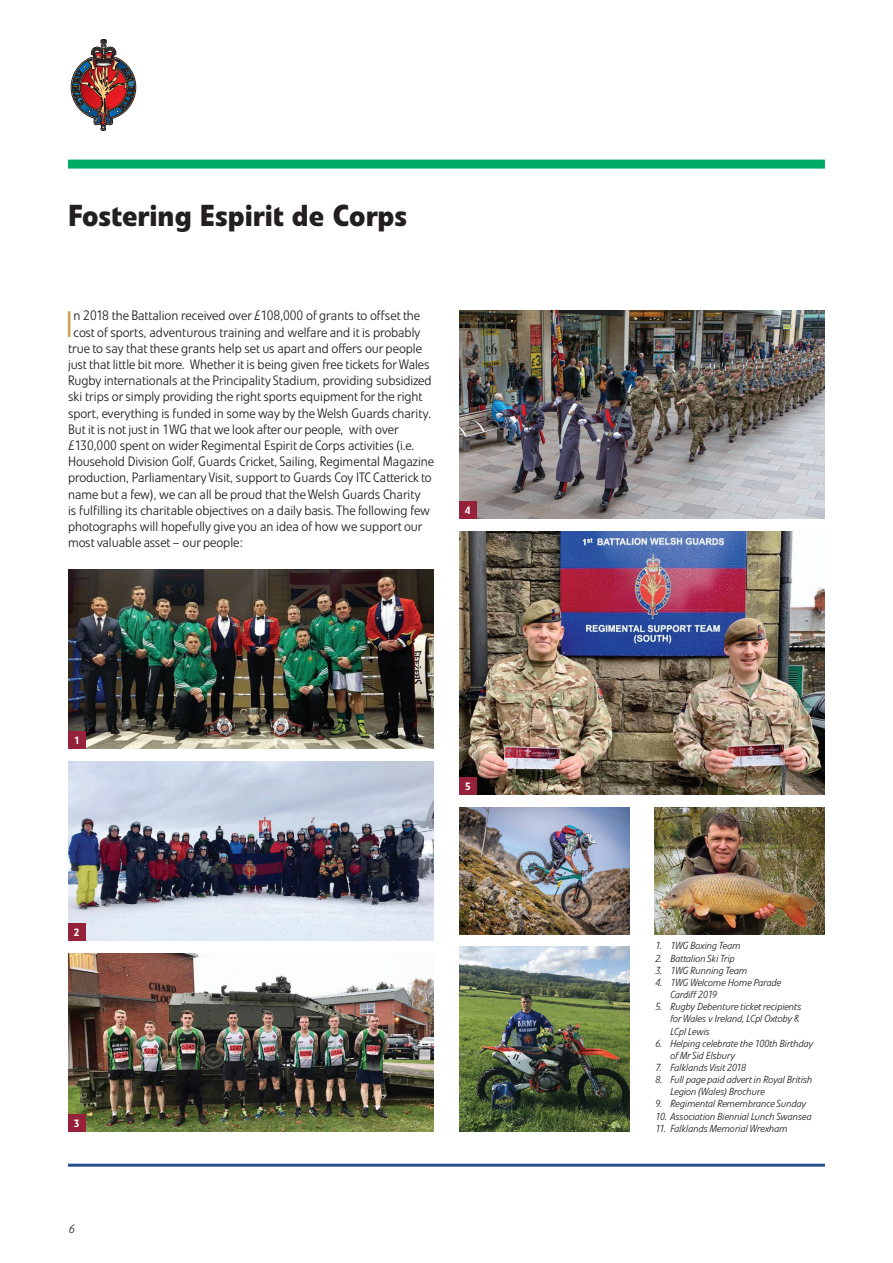
<style>
.page{position:relative;width:893px;height:1263px;background:#fff}
.page>*{position:absolute;margin:0;border:0;box-sizing:border-box;transform-origin:0 0}
.t1{font:300 36.45px "Evo BQ";color:#c6a04a}
.t2{font:700 30px "Evo BQ";color:#231f20}
.t3{font:300 13.5px "Evo BQ";color:#231f20}
.t4{font:italic 300 12px "Evo BQ";color:#231f20}
.t5{font:500 10.5px "Evo BQ";color:#fff}
.t6{font:italic 300 10.2px/12.1px "Evo BQ";color:#231f20}
</style>
<div class="page">
<hr style="left:68px;top:1164px;width:757px;height:3px;background:#24508e">
<div style="left:68px;top:160px;width:757px;height:9px;background:#00ab66"></div>
<img style="left:71px;top:39px;width:65px;height:92px">
<img style="left:459px;top:946px;width:170px;height:186px">
<img style="left:68px;top:570px;width:366px;height:178px">
<img style="left:68px;top:761px;width:366px;height:179px">
<img style="left:459px;top:807px;width:170px;height:127px">
<img style="left:655px;top:807px;width:170px;height:127px">
<img style="left:68px;top:953px;width:366px;height:179px">
<div style="left:68px;top:731px;width:17px;height:17px;background:#96213b"></div>
<div style="left:68px;top:923px;width:17px;height:17px;background:#96213b"></div>
<div style="left:68px;top:1115px;width:17px;height:17px;background:#96213b"></div>
<img style="left:459px;top:310px;width:366px;height:209px">
<div style="left:459px;top:502px;width:17px;height:17px;background:#96213b"></div>
<img style="left:459px;top:531px;width:366px;height:264px">
<div style="left:459px;top:778px;width:17px;height:17px;background:#96213b"></div>
<h2 class="t2" style="left:68px;top:197px;width:341px">Fostering Espirit de Corps</h2>
<h1 class="t1" style="left:65px;top:303px;width:10px">I</h1>
<p class="t3" style="left:73px;top:308px;width:348px">n 2018 the Battalion received over £108,000 of grants to offset the</p>
<p class="t3" style="left:73px;top:324px;width:349px">cost of sports, adventurous training and welfare and it is probably</p>
<p class="t3" style="left:68px;top:340px;width:355px">true to say that these grants help set us apart and offers our people</p>
<p class="t3" style="left:68px;top:356px;width:363px">just that little bit more. Whether it is being given free tickets for Wales</p>
<p class="t3" style="left:68px;top:373px;width:365px">Rugby internationals at the Principality Stadium, providing subsidized</p>
<p class="t3" style="left:68px;top:389px;width:356px">ski trips or simply providing the right sports equipment for the right</p>
<p class="t3" style="left:68px;top:405px;width:365px">sport, everything is funded in some way by the Welsh Guards charity.</p>
<p class="t3" style="left:68px;top:421px;width:332px">But it is not just in 1WG that we look after our people, with over</p>
<p class="t3" style="left:68px;top:437px;width:348px">£130,000 spent on wider Regimental Espirit de Corps activities (i.e.</p>
<p class="t3" style="left:68px;top:454px;width:368px">Household Division Golf, Guards Cricket, Sailing, Regimental Magazine</p>
<p class="t3" style="left:68px;top:470px;width:365px">production, Parliamentary Visit, support to Guards Coy ITC Catterick to</p>
<p class="t3" style="left:68px;top:486px;width:354px">name but a few), we can all be proud that the Welsh Guards Charity</p>
<p class="t3" style="left:68px;top:502px;width:363px">is fulfilling its charitable objectives on a daily basis. The following few</p>
<p class="t3" style="left:68px;top:518px;width:356px">photographs will hopefully give you an idea of how we support our</p>
<p class="t3" style="left:68px;top:535px;width:176px">most valuable asset – our people:</p>
<p class="t5" style="left:465px;top:504px;width:7px">4</p>
<p class="t5" style="left:74px;top:734px;width:7px">1</p>
<p class="t5" style="left:74px;top:926px;width:7px">2</p>
<p class="t5" style="left:74px;top:1117px;width:7px">3</p>
<p class="t4" style="left:68px;top:1222px;width:7px">6</p>
<p class="t5" style="left:465px;top:780px;width:7px">5</p>
<p class="t6" style="left:655px;top:940px;width:87px">1. 1WG Boxing Team</p>
<p class="t6" style="left:655px;top:952px;width:81px">2. Battalion Ski Trip</p>
<p class="t6" style="left:655px;top:964px;width:93px">3. 1WG Running Team</p>
<p class="t6" style="left:670px;top:976px;width:113px;text-indent:-15px">4. 1WG Welcome Home Parade<br>Cardiff 2019</p>
<p class="t6" style="left:670px;top:1001px;width:133px;text-indent:-15px">5. Rugby Debenture ticket recipients for Wales v Ireland, LCpl Oxtoby &amp;<br>LCpl Lewis</p>
<p class="t6" style="left:670px;top:1037px;width:144px;text-indent:-15px">6. Helping celebrate the 100th Birthday of Mr Sid Elsbury</p>
<p class="t6" style="left:655px;top:1061px;width:92px">7. Falklands Visit 2018</p>
<p class="t6" style="left:670px;top:1074px;width:144px;text-indent:-15px">8. Full page paid advert in Royal British<br>Legion (Wales) Brochure</p>
<p class="t6" style="left:655px;top:1098px;width:152px">9. Regimental Remembrance Sunday</p>
<p class="t6" style="left:655px;top:1110px;width:158px">10. Association Biennial Lunch Swansea</p>
<p class="t6" style="left:655px;top:1122px;width:134px">11. Falklands Memorial Wrexham</p>
</div>
